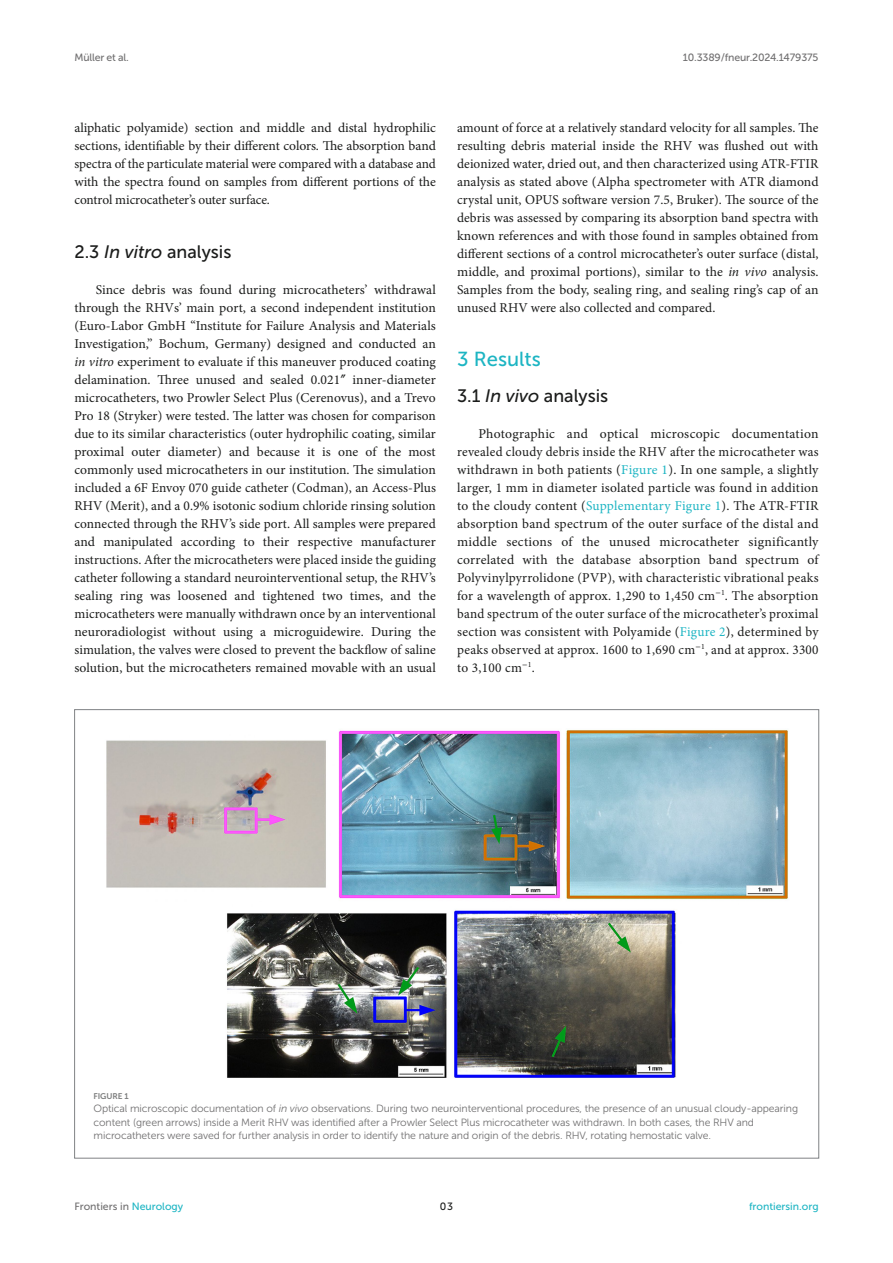
<style>
.page{position:relative;width:893px;height:1263px;background:#fff}
.page>*{position:absolute;margin:0;border:0;box-sizing:border-box;transform-origin:0 0}
.HEAD_1{font:20.25px "Museo Sans 500";color:#1db5c3}
.HEAD_2{font:18px "Museo Sans 500";color:#1b1c1b}
.HEAD_2_after_HEAD_1{font:18px "Museo Sans 500";color:#1b1c1b}
.TEXT{font:13.5px/18px "Minion Pro";letter-spacing:.005em;color:#1b1c1b;text-align:justify}
.FIG_LEG{font:10.5px/13.5px "Museo Sans 300";letter-spacing:-.01em;color:#706f70}
.t1{font:10.5px "Museo Sans 500";letter-spacing:-.015em;color:#706f70}
.t2{font:10.5px "Museo Sans 500";color:#1db5c3}
.t3{font:10.5px "Museo Sans 500";color:#1b1c1b}
.FIG_HD{font:8.25px "Museo Sans 700";letter-spacing:-.01em;color:#7e7f7f}
.s1{font-style:italic}
.s2{font-family:"Gentium Plus"}
.s3{color:#1db5c3}
</style>
<div class="page">
<img style="left:106px;top:730px;width:682px;height:348px">
<p class="t1" style="left:74px;top:51px;width:56px">Müller et al.</p>
<p class="t1" style="left:683px;top:51px;width:137px">10.3389/fneur.2024.1479375</p>
<p class="TEXT" style="left:74px;top:119px;width:363px">aliphatic polyamide) section and middle and distal hydrophilic sections, identifiable by their different colors. The absorption band spectra of the particulate material were compared with a database and with the spectra found on samples from different portions of the control microcatheter’s outer surface.</p>
<p class="HEAD_2" style="left:74px;top:242px;width:159px">2.3 <span class="s1">In vitro</span> analysis</p>
<p class="TEXT" style="left:74px;top:281px;width:363px;text-indent:21px">Since debris was found during microcatheters’ withdrawal through the RHVs’ main port, a second independent institution (Euro-Labor GmbH “Institute for Failure Analysis and Materials Investigation,” Bochum, Germany) designed and conducted an <span class="s1">in vitro</span> experiment to evaluate if this maneuver produced coating delamination. Three unused and sealed 0.021<span class="s2">″</span> inner-diameter microcatheters, two Prowler Select Plus (Cerenovus), and a Trevo Pro 18 (Stryker) were tested. The latter was chosen for comparison due to its similar characteristics (outer hydrophilic coating, similar proximal outer diameter) and because it is one of the most commonly used microcatheters in our institution. The simulation included a 6F Envoy 070 guide catheter (Codman), an Access-Plus RHV (Merit), and a 0.9% isotonic sodium chloride rinsing solution connected through the RHV’s side port. All samples were prepared and manipulated according to their respective manufacturer instructions. After the microcatheters were placed inside the guiding catheter following a standard neurointerventional setup, the RHV’s sealing ring was loosened and tightened two times, and the microcatheters were manually withdrawn once by an interventional neuroradiologist without using a microguidewire. During the simulation, the valves were closed to prevent the backflow of saline solution, but the microcatheters remained movable with an usual</p>
<p class="TEXT" style="left:457px;top:119px;width:363px">amount of force at a relatively standard velocity for all samples. The resulting debris material inside the RHV was flushed out with deionized water, dried out, and then characterized using ATR-FTIR analysis as stated above (Alpha spectrometer with ATR diamond crystal unit, OPUS software version 7.5, Bruker). The source of the debris was assessed by comparing its absorption band spectra with known references and with those found in samples obtained from different sections of a control microcatheter’s outer surface (distal, middle, and proximal portions), similar to the <span class="s1">in vivo</span> analysis.<br>Samples from the body, sealing ring, and sealing ring’s cap of an unused RHV were also collected and compared.</p>
<p class="HEAD_1" style="left:457px;top:348px;width:85px">3 Results</p>
<p class="HEAD_2_after_HEAD_1" style="left:457px;top:386px;width:153px">3.1 <span class="s1">In vivo</span> analysis</p>
<p class="TEXT" style="left:457px;top:425px;width:363px;text-indent:21px">Photographic and optical microscopic documentation revealed cloudy debris inside the RHV after the microcatheter was withdrawn in both patients (<span class="s3">Figure 1</span>). In one sample, a slightly larger, 1 mm in diameter isolated particle was found in addition to the cloudy content (<span class="s3">Supplementary Figure 1</span>). The ATR-FTIR absorption band spectrum of the outer surface of the distal and middle sections of the unused microcatheter significantly correlated with the database absorption band spectrum of Polyvinylpyrrolidone (PVP), with characteristic vibrational peaks for a wavelength of approx. 1,290 to 1,450 cm<sup>−</sup><sup>1</sup>. The absorption band spectrum of the outer surface of the microcatheter’s proximal section was consistent with Polyamide (<span class="s3">Figure 2</span>), determined by peaks observed at approx. 1600 to 1,690 cm<sup>−</sup><sup>1</sup>, and at approx. 3300 to 3,100 cm<sup>−</sup><sup>1</sup>.</p>
<p class="FIG_HD" style="left:94px;top:1091px;width:37px">FIGURE 1</p>
<p class="FIG_LEG" style="left:94px;top:1102px;width:706px">Optical microscopic documentation of <span class="s1">in vivo</span> observations. During two neurointerventional procedures, the presence of an unusual cloudy-appearing content (green arrows) inside a Merit RHV was identified after a Prowler Select Plus microcatheter was withdrawn. In both cases, the RHV and microcatheters were saved for further analysis in order to identify the nature and origin of the debris. RHV, rotating hemostatic valve.</p>
<p class="t1" style="left:74px;top:1200px;width:110px">Frontiers in <span class="s3">Neurology</span></p>
<p class="t3" style="left:440px;top:1200px;width:15px">03</p>
<p class="t2" style="left:749px;top:1200px;width:71px">frontiersin.org</p>
</div>
